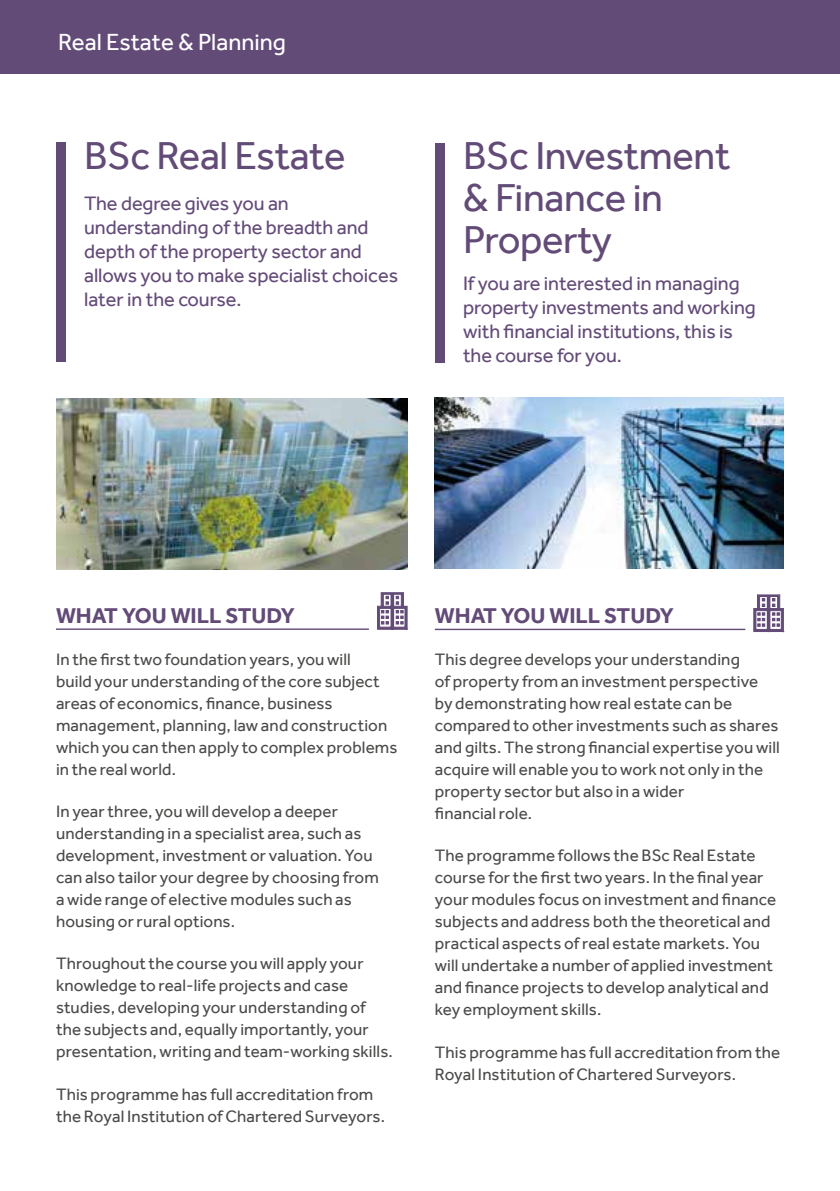
<style>
.page{position:relative;width:840px;height:1191px;background:#fff}
.page>*{position:absolute;margin:0;border:0;box-sizing:border-box;transform-origin:0 0}
.t1{font:40px/42px "Effra";letter-spacing:-.01em;color:#634b78}
.t2{font:24px "Effra";color:#fff}
.t3{font:700 22px "Effra";color:#634b78}
.t4{font:20px/24px "Effra";letter-spacing:-.005em;color:#634b78}
.t5{font:17px/22px "Effra";letter-spacing:.005em;color:#4a4a49}
</style>
<div class="page">
<div style="left:56px;top:143px;width:9px;height:219px;background:#634b78"></div>
<img style="left:56px;top:398px;width:352px;height:171px">
<div style="left:434px;top:143px;width:10px;height:219px;background:#634b78"></div>
<hr style="left:56px;top:628px;width:313px;height:2px;background:#634b78">
<img style="left:434px;top:397px;width:348px;height:171px">
<hr style="left:434px;top:628px;width:311px;height:2px;background:#634b78">
<svg style="left:377px;top:592px;width:30px;height:37px"></svg>
<svg style="left:753px;top:594px;width:30px;height:37px"></svg>
<div style="left:0;top:0;width:839px;height:74px;background:#634b78"></div>
<h2 class="t2" style="left:58px;top:27px;width:229px">Real Estate &amp; Planning</h2>
<h1 class="t1" style="left:84px;top:134px;width:263px">BSc Real Estate</h1>
<p class="t4" style="left:84px;top:190px;width:315px">The degree gives you an understanding of the breadth and depth of the property sector and allows you to make specialist choices later in the course.</p>
<h1 class="t1" style="left:463px;top:134px;width:269px">BSc Investment &amp; Finance in<br>Property</h1>
<p class="t4" style="left:463px;top:270px;width:294px">If you are interested in managing property investments and working with financial institutions, this is the course for you.</p>
<p class="t3" style="left:56px;top:602px;width:240px">WHAT YOU WILL STUDY</p>
<p class="t5" style="left:56px;top:648px;width:343px">In the first two foundation years, you will<br>build your understanding of the core subject areas of economics, finance, business management, planning, law and construction which you can then apply to complex problems in the real world.</p>
<p class="t5" style="left:56px;top:800px;width:324px">In year three, you will develop a deeper understanding in a specialist area, such as development, investment or valuation. You can also tailor your degree by choosing from a wide range of elective modules such as housing or rural options.</p>
<p class="t5" style="left:56px;top:952px;width:338px">Throughout the course you will apply your knowledge to real-life projects and case studies, developing your understanding of the subjects and, equally importantly, your presentation, writing and team-working skills.</p>
<p class="t5" style="left:56px;top:1082px;width:330px">This programme has full accreditation from the Royal Institution of Chartered Surveyors.</p>
<p class="t3" style="left:434px;top:602px;width:240px">WHAT YOU WILL STUDY</p>
<p class="t5" style="left:434px;top:648px;width:346px">This degree develops your understanding<br>of property from an investment perspective by demonstrating how real estate can be compared to other investments such as shares and gilts. The strong financial expertise you will acquire will enable you to work not only in the property sector but also in a wider<br>financial role.</p>
<p class="t5" style="left:434px;top:844px;width:342px">The programme follows the BSc Real Estate course for the first two years. In the final year your modules focus on investment and finance subjects and address both the theoretical and practical aspects of real estate markets. You will undertake a number of applied investment and finance projects to develop analytical and key employment skills.</p>
<p class="t5" style="left:434px;top:1040px;width:346px">This programme has full accreditation from the<br>Royal Institution of Chartered Surveyors.</p>
</div>
